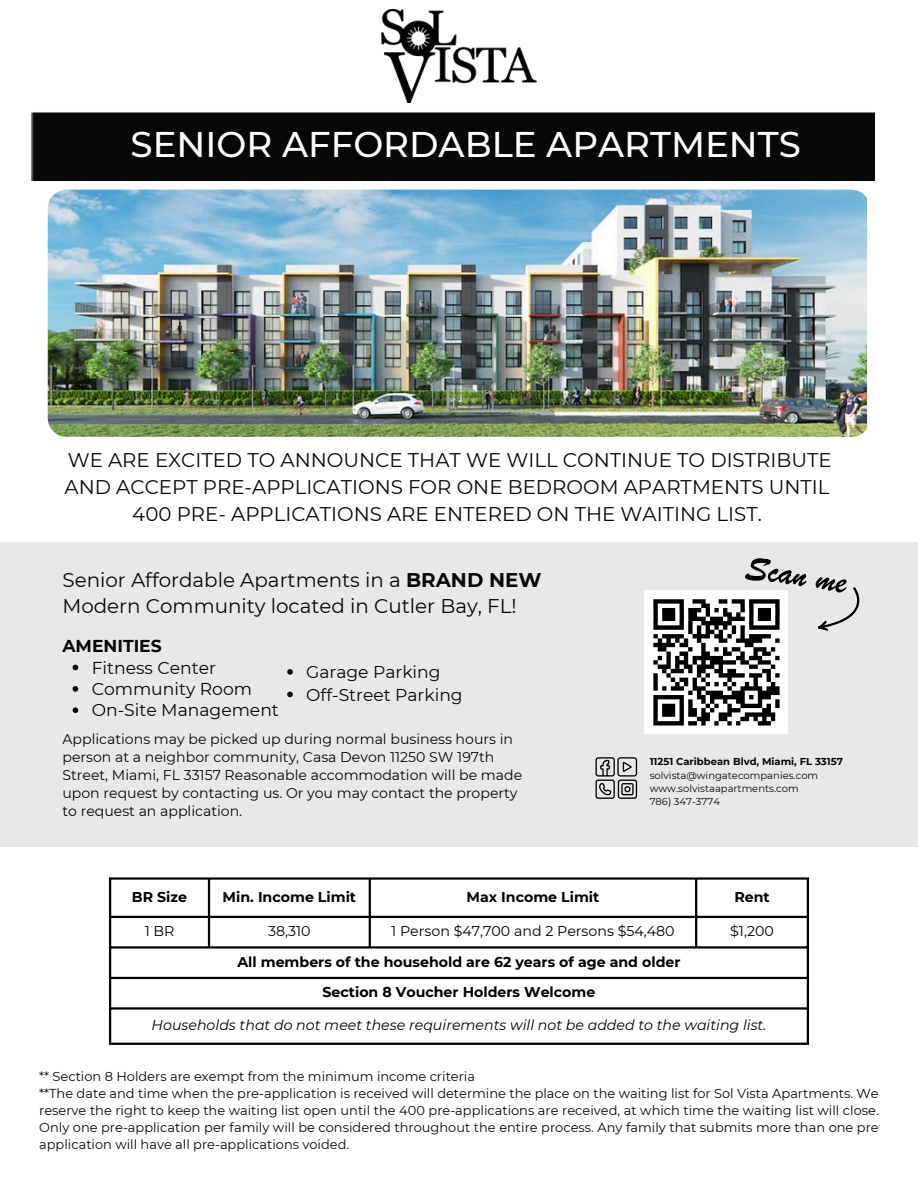
<style>
.page{position:relative;width:918px;height:1188px;background:#fff}
.page>*{position:absolute;margin:0;border:0;box-sizing:border-box;transform-origin:0 0}
.t1{font:500 35.7px "Montserrat";color:#fdfefe}
.t2{font:19.8px/27px "Montserrat";color:#070707}
.t3{font:17.25px "Montserrat";color:#070707}
.t4{font:700 17.25px "Montserrat";color:#070707}
.t5{font:17.1px "Montserrat";color:#070707}
.t6{font:700 14.25px "Montserrat";color:#000}
.t7{font:italic 14.25px "Montserrat";color:#000}
.t8{font:14.25px "Montserrat";color:#000}
.t9{font:14.1px/18px "Montserrat";color:#070707}
.t10{font:12.9px/16.8px "Montserrat";color:#070707}
.t11{font:10.05px/13.4px "Montserrat";color:#070707}
.s1{font-weight:700}
</style>
<div class="page">
<div style="left:32px;top:112px;width:842px;height:68px;background:#070707"></div>
<div style="left:0;top:542px;width:918px;height:305px;background:#e7e8e8"></div>
<img style="left:381px;top:9px;width:156px;height:94px">
<img style="left:48px;top:190px;width:819px;height:247px">
<div style="left:645px;top:591px;width:143px;height:143px;background:#fff"></div>
<svg style="left:653px;top:599px;width:127px;height:127px"></svg>
<svg style="left:745px;top:558px;width:62px;height:28px"></svg>
<svg style="left:816px;top:577px;width:44px;height:54px"></svg>
<svg style="left:596px;top:757px;width:41px;height:42px"></svg>
<svg style="left:287px;top:669px;width:6px;height:6px"></svg>
<svg style="left:287px;top:692px;width:6px;height:5px"></svg>
<svg style="left:73px;top:665px;width:5px;height:5px"></svg>
<svg style="left:73px;top:686px;width:5px;height:6px"></svg>
<svg style="left:73px;top:707px;width:5px;height:6px"></svg>
<hr style="left:109px;top:880px;width:2px;height:163px;background:#000">
<hr style="left:208px;top:880px;width:2px;height:66px;background:#000">
<hr style="left:369px;top:880px;width:2px;height:66px;background:#000">
<hr style="left:695px;top:880px;width:2px;height:66px;background:#000">
<hr style="left:807px;top:880px;width:2px;height:163px;background:#000">
<hr style="left:109px;top:877px;width:700px;height:3px;background:#000">
<hr style="left:109px;top:916px;width:700px;height:2px;background:#000">
<hr style="left:109px;top:946px;width:700px;height:3px;background:#000">
<hr style="left:109px;top:977px;width:700px;height:2px;background:#000">
<hr style="left:109px;top:1007px;width:700px;height:3px;background:#000">
<hr style="left:109px;top:1043px;width:700px;height:2px;background:#000">
<h3 class="t1" style="left:131px;top:123px;width:672px">SENIOR AFFORDABLE APARTMENTS</h3>
<p class="t2" style="left:65px;top:446px;width:769px;text-align:center">WE ARE EXCITED TO ANNOUNCE THAT WE WILL CONTINUE TO DISTRIBUTE<br>AND ACCEPT PRE-APPLICATIONS FOR ONE BEDROOM APARTMENTS UNTIL<br>400 PRE- APPLICATIONS ARE ENTERED ON THE WAITING LIST.</p>
<p class="t2" style="left:62px;top:567px;width:480px;line-height:25.8px">Senior Affordable Apartments in a <span class="s1">BRAND NEW<br></span>Modern Community located in Cutler Bay, FL!</p>
<p class="t4" style="left:62px;top:636px;width:101px">AMENITIES</p>
<p class="t3" style="left:92px;top:657px;width:126px">Fitness Center</p>
<p class="t3" style="left:92px;top:678px;width:162px">Community Room</p>
<h6 class="t3" style="left:92px;top:700px;width:189px">On-Site Management</h6>
<h4 class="t5" style="left:306px;top:662px;width:136px">Garage Parking</h4>
<p class="t5" style="left:306px;top:684px;width:158px">Off-Street Parking</p>
<p class="t9" style="left:62px;top:730px;width:461px">Applications may be picked up during normal business hours in person at a neighbor community, Casa Devon 11250 SW 197th Street, Miami, FL 33157 Reasonable accommodation will be made upon request by contacting us. Or you may contact the property to request an application.</p>
<p class="t11" style="left:650px;top:755px;width:195px"><span class="s1">11251 Caribbean Blvd, Miami, FL 33157 </span>solvista@wingatecompanies.com www.solvistaapartments.com</p>
<h2 class="t11" style="left:650px;top:795px;width:72px">786) 347-3774</h2>
<p class="t6" style="left:132px;top:888px;width:57px">BR Size</p>
<p class="t6" style="left:223px;top:888px;width:135px">Min. Income Limit</p>
<p class="t6" style="left:467px;top:888px;width:134px">Max Income Limit</p>
<p class="t6" style="left:734px;top:888px;width:37px">Rent</p>
<p class="t8" style="left:145px;top:922px;width:31px">1 BR</p>
<p class="t8" style="left:268px;top:922px;width:44px">38,310</p>
<p class="t8" style="left:391px;top:922px;width:285px">1 Person $47,700 and 2 Persons $54,480</p>
<p class="t8" style="left:730px;top:922px;width:45px">$1,200</p>
<p class="t6" style="left:237px;top:953px;width:445px">All members of the household are 62 years of age and older</p>
<p class="t6" style="left:323px;top:983px;width:274px">Section 8 Voucher Holders Welcome</p>
<p class="t7" style="left:152px;top:1016px;width:616px">Households that do not meet these requirements will not be added to the waiting list.</p>
<p class="t10" style="left:39px;top:1068px;width:841px">** Section 8 Holders are exempt from the minimum income criteria<br>**The date and time when the pre-application is received will determine the place on the waiting list for Sol Vista Apartments. We reserve the right to keep the waiting list open until the 400 pre-applications are received, at which time the waiting list will close.<br>Only one pre-application per family will be considered throughout the entire process. Any family that submits more than one pre application will have all pre-applications voided.</p>
</div>
